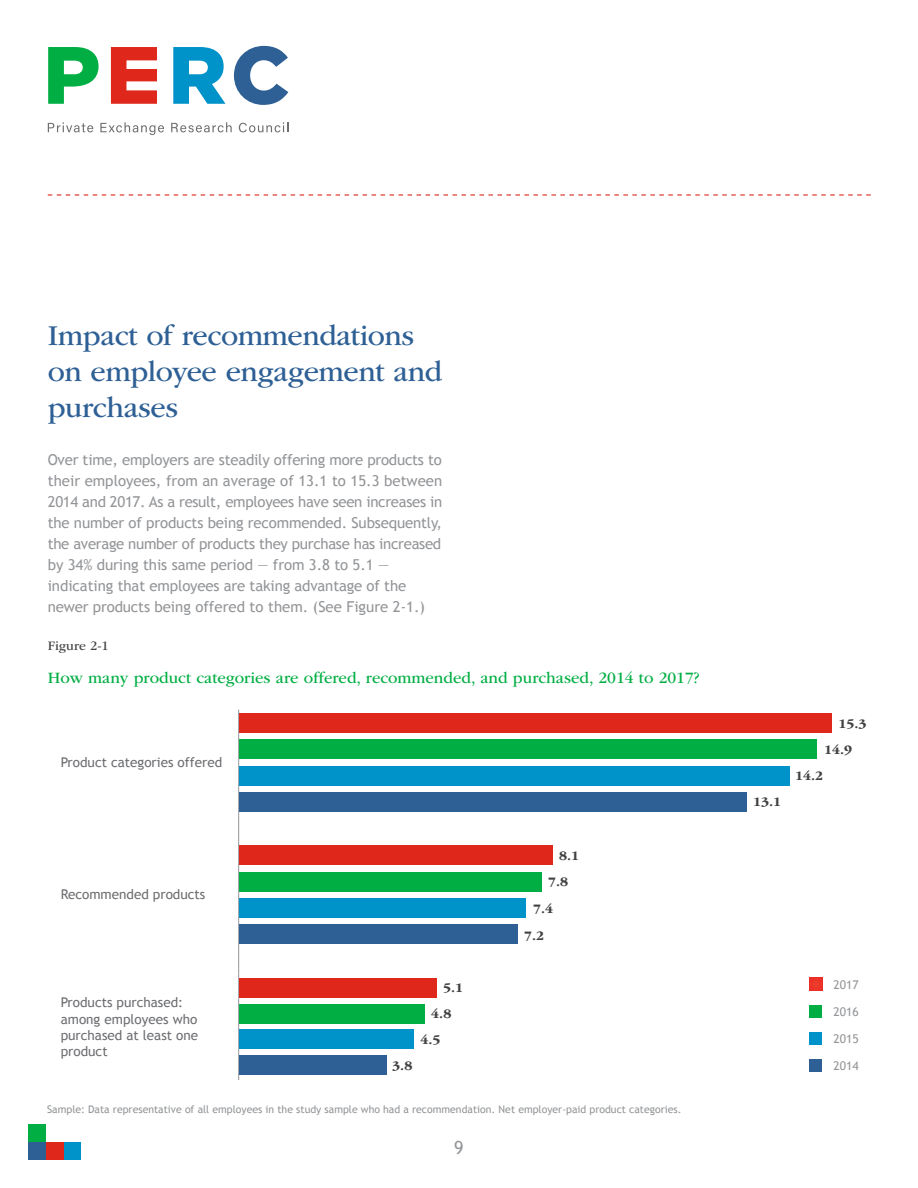
<style>
.page{position:relative;width:918px;height:1188px;background:#fff}
.page>*{position:absolute;margin:0;border:0;box-sizing:border-box;transform-origin:0 0}
.t1{font:30px/36px "ITC Garamond Std";letter-spacing:-.015em;color:#2e6095}
.t2{font:18px "Trebuchet MS";color:#939598}
.t3{font:16.5px "ITC Garamond Std";color:#00ae43}
.t4{font:15px/21px "Trebuchet MS";letter-spacing:-.01em;color:#939598}
.t5{font:13.5px/16.2px "Trebuchet MS";color:#6d6e71}
.t6{font:700 13.5px "ITC Garamond Std";color:#414042}
.t7{font:13.5px "ITC Garamond Std";color:#414042}
.t8{font:12px "Trebuchet MS";color:#939598}
.t9{font:10.5px "Trebuchet MS";color:#939598}
</style>
<div class="page">
<div style="left:64px;top:1142px;width:17px;height:18px;background:#0093c9"></div>
<div style="left:46px;top:1142px;width:18px;height:18px;background:#df271c"></div>
<div style="left:28px;top:1124px;width:18px;height:18px;background:#00ae43"></div>
<div style="left:28px;top:1142px;width:18px;height:18px;background:#2e6095"></div>
<svg style="left:48px;top:122px;width:45px;height:10px"></svg>
<svg style="left:100px;top:122px;width:64px;height:13px"></svg>
<svg style="left:171px;top:122px;width:61px;height:10px"></svg>
<svg style="left:239px;top:122px;width:49px;height:10px"></svg>
<svg style="left:111px;top:47px;width:46px;height:57px"></svg>
<svg style="left:173px;top:47px;width:53px;height:57px"></svg>
<svg style="left:234px;top:46px;width:54px;height:59px"></svg>
<svg style="left:48px;top:47px;width:51px;height:57px"></svg>
<svg style="left:48px;top:194px;width:823px;height:2px"></svg>
<svg style="left:238px;top:710px;width:1px;height:370px"></svg>
<svg style="left:809px;top:978px;width:13px;height:13px"></svg>
<div style="left:809px;top:1005px;width:13px;height:13px;background:#00ae43"></div>
<div style="left:809px;top:1032px;width:13px;height:13px;background:#0093c9"></div>
<div style="left:809px;top:1059px;width:13px;height:13px;background:#2e6095"></div>
<div style="left:239px;top:1056px;width:147px;height:19px;background:#2e6095"></div>
<div style="left:239px;top:1030px;width:174px;height:19px;background:#0093c9"></div>
<div style="left:239px;top:1004px;width:186px;height:19px;background:#00ae43"></div>
<div style="left:239px;top:978px;width:198px;height:19px;background:#df271c"></div>
<div style="left:239px;top:925px;width:279px;height:19px;background:#2e6095"></div>
<div style="left:239px;top:898px;width:287px;height:20px;background:#0093c9"></div>
<div style="left:239px;top:872px;width:302px;height:19px;background:#00ae43"></div>
<div style="left:239px;top:845px;width:314px;height:20px;background:#df271c"></div>
<div style="left:239px;top:792px;width:507px;height:20px;background:#2e6095"></div>
<div style="left:239px;top:766px;width:550px;height:19px;background:#0093c9"></div>
<div style="left:239px;top:740px;width:577px;height:19px;background:#00ae43"></div>
<div style="left:239px;top:713px;width:593px;height:20px;background:#df271c"></div>
<h1 class="t1" style="left:48px;top:318px;width:396px">Impact of recommendations on employee engagement and purchases</h1>
<p class="t4" style="left:48px;top:449px;width:396px">Over time, employers are steadily offering more products to their employees, from an average of 13.1 to 15.3 between 2014 and 2017. As a result, employees have seen increases in the number of products being recommended. Subsequently, the average number of products they purchase has increased by 34% during this same period — from 3.8 to 5.1 — indicating that employees are taking advantage of the newer products being offered to them. (See Figure 2-1.)</p>
<p class="t7" style="left:48px;top:638px;width:63px">Figure 2-1</p>
<p class="t3" style="left:48px;top:669px;width:653px">How many product categories are offered, recommended, and purchased, 2014 to 2017?</p>
<p class="t5" style="left:61px;top:755px;width:163px">Product categories offered</p>
<p class="t5" style="left:61px;top:887px;width:146px">Recommended products</p>
<p class="t5" style="left:61px;top:995px;width:139px">Products purchased: among employees who purchased at least one product</p>
<p class="t6" style="left:443px;top:981px;width:22px">5.1</p>
<p class="t6" style="left:431px;top:1006px;width:22px">4.8</p>
<p class="t6" style="left:420px;top:1032px;width:22px">4.5</p>
<p class="t6" style="left:559px;top:848px;width:22px">8.1</p>
<p class="t6" style="left:548px;top:874px;width:22px">7.8</p>
<p class="t6" style="left:533px;top:901px;width:22px">7.4</p>
<p class="t6" style="left:524px;top:928px;width:22px">7.2</p>
<p class="t6" style="left:753px;top:794px;width:30px">13.1</p>
<p class="t6" style="left:838px;top:716px;width:30px">15.3</p>
<p class="t6" style="left:824px;top:742px;width:30px">14.9</p>
<p class="t6" style="left:795px;top:768px;width:30px">14.2</p>
<p class="t8" style="left:834px;top:977px;width:27px">2017</p>
<p class="t8" style="left:834px;top:1004px;width:27px">2016</p>
<p class="t8" style="left:834px;top:1031px;width:27px">2015</p>
<p class="t6" style="left:392px;top:1058px;width:22px">3.8</p>
<p class="t8" style="left:834px;top:1058px;width:27px">2014</p>
<p class="t9" style="left:47px;top:1103px;width:636px">Sample: Data representative of all employees in the study sample who had a recommendation. Net employer-paid product categories.</p>
<p class="t2" style="left:454px;top:1137px;width:11px">9</p>
</div>
